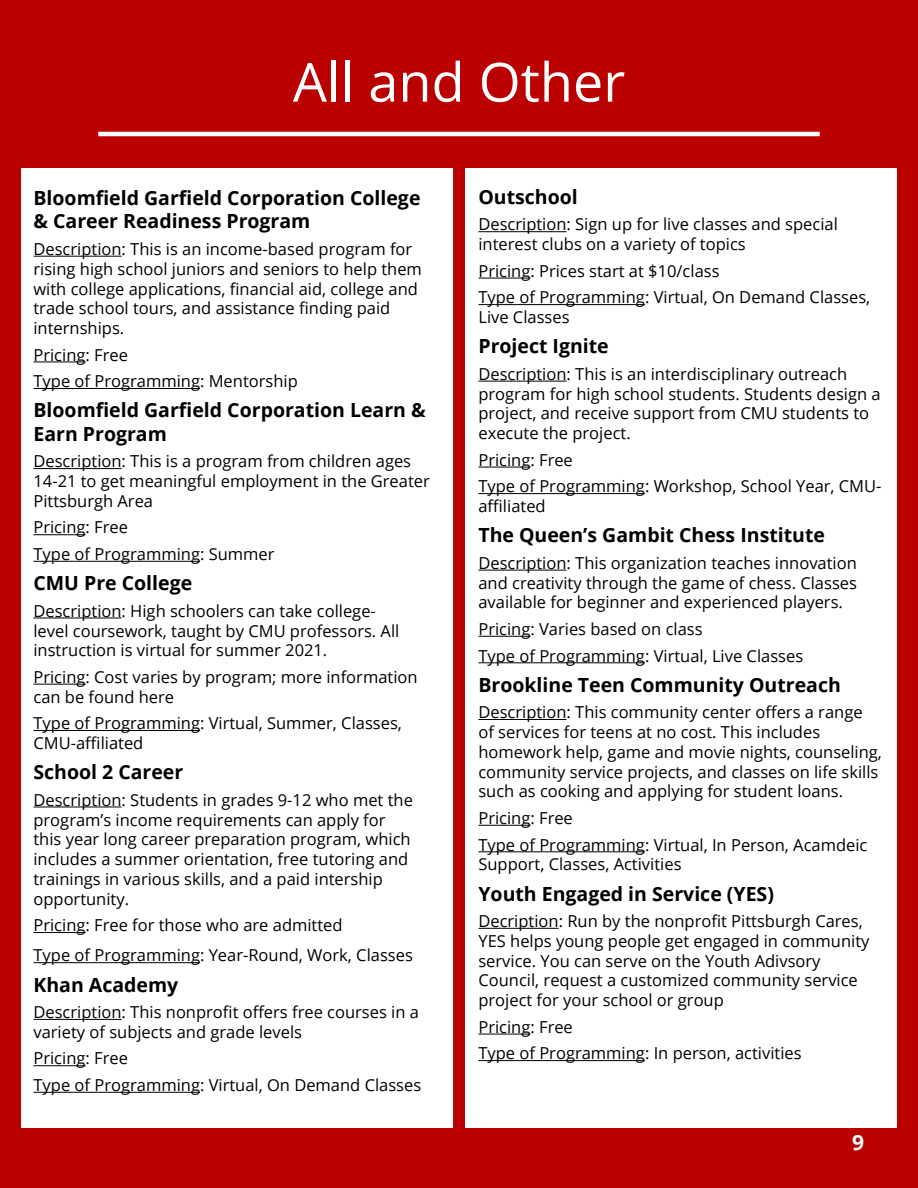
<style>
.page{position:relative;width:918px;height:1188px;background:#b00}
.page>*{position:absolute;margin:0;border:0;box-sizing:border-box;transform-origin:0 0}
.t1{font:54px "Open Sans";color:#fff}
.t2{font:700 21px "Open Sans";color:#fff}
.t3{font:700 19.5px/23.4px "Open Sans";color:#000}
.t4{font:16.5px/19.8px "Open Sans";color:#000}
</style>
<div class="page">
<hr style="left:98px;top:132px;width:722px;height:4px;background:#fff">
<div style="left:465px;top:168px;width:432px;height:960px;background:#fff"></div>
<hr style="left:478px;top:231px;width:89px;height:1px;background:#000">
<hr style="left:478px;top:278px;width:52px;height:1px;background:#000">
<hr style="left:478px;top:304px;width:167px;height:1px;background:#000">
<hr style="left:478px;top:381px;width:89px;height:1px;background:#000">
<hr style="left:478px;top:467px;width:52px;height:1px;background:#000">
<hr style="left:478px;top:493px;width:167px;height:1px;background:#000">
<hr style="left:478px;top:570px;width:89px;height:1px;background:#000">
<hr style="left:478px;top:636px;width:52px;height:1px;background:#000">
<hr style="left:478px;top:662px;width:167px;height:1px;background:#000">
<hr style="left:478px;top:719px;width:89px;height:1px;background:#000">
<hr style="left:478px;top:825px;width:52px;height:1px;background:#000">
<hr style="left:478px;top:851px;width:167px;height:1px;background:#000">
<hr style="left:478px;top:928px;width:81px;height:1px;background:#000">
<hr style="left:478px;top:1034px;width:52px;height:1px;background:#000">
<hr style="left:478px;top:1060px;width:167px;height:1px;background:#000">
<div style="left:21px;top:168px;width:432px;height:960px;background:#fff"></div>
<hr style="left:33px;top:256px;width:89px;height:1px;background:#000">
<hr style="left:33px;top:362px;width:53px;height:1px;background:#000">
<hr style="left:33px;top:388px;width:167px;height:1px;background:#000">
<hr style="left:33px;top:468px;width:89px;height:1px;background:#000">
<hr style="left:33px;top:534px;width:53px;height:1px;background:#000">
<hr style="left:33px;top:561px;width:167px;height:1px;background:#000">
<hr style="left:33px;top:618px;width:89px;height:1px;background:#000">
<hr style="left:33px;top:684px;width:53px;height:1px;background:#000">
<hr style="left:33px;top:730px;width:167px;height:1px;background:#000">
<hr style="left:33px;top:807px;width:89px;height:1px;background:#000">
<hr style="left:33px;top:932px;width:53px;height:1px;background:#000">
<hr style="left:33px;top:962px;width:167px;height:1px;background:#000">
<hr style="left:33px;top:1019px;width:89px;height:1px;background:#000">
<hr style="left:33px;top:1065px;width:53px;height:1px;background:#000">
<hr style="left:33px;top:1092px;width:167px;height:1px;background:#000">
<h1 class="t1" style="left:293px;top:45px;width:334px">All and Other</h1>
<p class="t3" style="left:33px;top:186px;width:389px">Bloomfield Garfield Corporation College &amp; Career Readiness Program</p>
<p class="t4" style="left:33px;top:239px;width:390px">Description: This is an income-based program for rising high school juniors and seniors to help them with college applications, financial aid, college and trade school tours, and assistance finding paid internships.</p>
<p class="t4" style="left:33px;top:341px;width:266px;line-height:26.5px">Pricing: Free<br>Type of Programming: Mentorship</p>
<p class="t3" style="left:33px;top:398px;width:394px">Bloomfield Garfield Corporation Learn &amp;<br>Earn Program</p>
<p class="t4" style="left:33px;top:451px;width:398px">Description: This is a program from children ages<br>14-21 to get meaningful employment in the Greater<br>Pittsburgh Area</p>
<p class="t4" style="left:33px;top:514px;width:243px;line-height:26.5px">Pricing: Free<br>Type of Programming: Summer</p>
<p class="t3" style="left:33px;top:571px;width:160px">CMU Pre College</p>
<p class="t4" style="left:33px;top:600px;width:367px">Description: High schoolers can take college&shy;level coursework, taught by CMU professors. All instruction is virtual for summer 2021.</p>
<p class="t4" style="left:33px;top:667px;width:386px">Pricing: Cost varies by program; more information can be found here</p>
<p class="t4" style="left:33px;top:713px;width:370px">Type of Programming: Virtual, Summer, Classes,<br>CMU-affiliated</p>
<p class="t3" style="left:33px;top:760px;width:151px">School 2 Career</p>
<p class="t4" style="left:33px;top:789px;width:381px">Description: Students in grades 9-12 who met the program’s income requirements can apply for this year long career preparation program, which includes a summer orientation, free tutoring and trainings in various skills, and a paid intership opportunity.</p>
<p class="t4" style="left:33px;top:910px;width:381px;line-height:30.2px">Pricing: Free for those who are admitted<br>Type of Programming: Year-Round, Work, Classes</p>
<p class="t3" style="left:33px;top:972px;width:146px">Khan Academy</p>
<p class="t4" style="left:33px;top:1002px;width:387px">Description: This nonprofit offers free courses in a variety of subjects and grade levels</p>
<p class="t4" style="left:33px;top:1045px;width:389px;line-height:26.5px">Pricing: Free<br>Type of Programming: Virtual, On Demand Classes</p>
<p class="t3" style="left:478px;top:185px;width:101px">Outschool</p>
<p class="t4" style="left:478px;top:214px;width:361px">Description: Sign up for live classes and special interest clubs on a variety of topics</p>
<p class="t4" style="left:478px;top:257px;width:393px;line-height:26.5px">Pricing: Prices start at $10/class<br>Type of Programming: Virtual, On Demand Classes,</p>
<p class="t4" style="left:478px;top:307px;width:93px">Live Classes</p>
<p class="t3" style="left:478px;top:334px;width:132px">Project Ignite</p>
<p class="t4" style="left:478px;top:364px;width:404px">Description: This is an interdisciplinary outreach program for high school students. Students design a project, and receive support from CMU students to execute the project.</p>
<p class="t4" style="left:478px;top:446px;width:405px;line-height:26.5px">Pricing: Free<br>Type of Programming: Workshop, School Year, CMU-</p>
<p class="t4" style="left:478px;top:496px;width:69px">affiliated</p>
<p class="t3" style="left:478px;top:523px;width:348px">The Queen’s Gambit Chess Institute</p>
<p class="t4" style="left:478px;top:553px;width:380px;text-align:justify">Description: This organization teaches innovation and creativity through the game of chess. Classes available for beginner and experienced players.</p>
<p class="t4" style="left:478px;top:615px;width:326px;line-height:26.5px">Pricing: Varies based on class<br>Type of Programming: Virtual, Live Classes</p>
<p class="t3" style="left:478px;top:672px;width:364px">Brookline Teen Community Outreach</p>
<p class="t4" style="left:478px;top:702px;width:405px">Description: This community center offers a range of services for teens at no cost. This includes homework help, game and movie nights, counseling, community service projects, and classes on life skills such as cooking and applying for student loans.</p>
<p class="t4" style="left:478px;top:804px;width:391px;line-height:26.5px">Pricing: Free<br>Type of Programming: Virtual, In Person, Acamdeic</p>
<p class="t4" style="left:478px;top:854px;width:205px">Support, Classes, Activities</p>
<p class="t3" style="left:478px;top:881px;width:297px">Youth Engaged in Service (YES)</p>
<p class="t4" style="left:478px;top:911px;width:393px">Decription: Run by the nonprofit Pittsburgh Cares, YES helps young people get engaged in community service. You can serve on the Youth Adivsory Council, request a customized community service project for your school or group</p>
<p class="t4" style="left:478px;top:1013px;width:325px;line-height:26.5px">Pricing: Free<br>Type of Programming: In person, activities</p>
<p class="t2" style="left:852px;top:1128px;width:13px">9</p>
</div>
